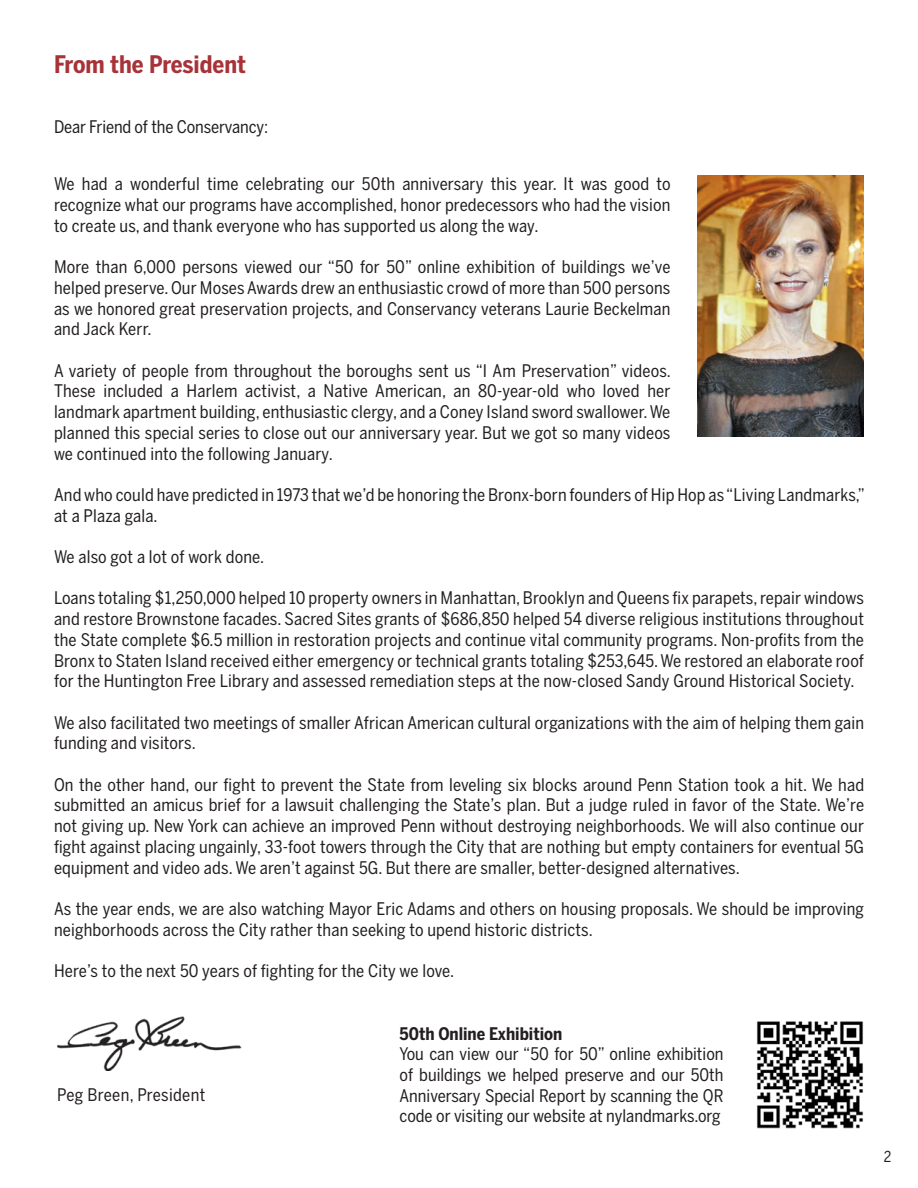
<style>
.page{position:relative;width:918px;height:1188px;background:#fff}
.page>*{position:absolute;margin:0;border:0;box-sizing:border-box;transform-origin:0 0}
.t1{font:700 24px "Benton Sans Cond";color:#a73339}
.t2{font:17.25px/20.7px "Benton Sans Cond";letter-spacing:.01em;color:#231f20;text-align:justify}
.t3{font:700 17.25px "Benton Sans Cond";color:#231f20}
.t4{font:15px "Benton Sans Cond";color:#231f20}
</style>
<div class="page">
<img style="left:698px;top:176px;width:166px;height:260px">
<img style="left:57px;top:1016px;width:185px;height:55px">
<img style="left:757px;top:1021px;width:106px;height:108px">
<p class="t1" style="left:54px;top:50px;width:194px">From the President</p>
<p class="t2" style="left:54px;top:116px;width:216px">Dear Friend of the Conservancy:</p>
<p class="t2" style="left:54px;top:174px;width:618px">We had a wonderful time celebrating our 50th anniversary this year. It was good to recognize what our programs have accomplished, honor predecessors who had the vision to create us, and thank everyone who has supported us along the way.</p>
<p class="t2" style="left:54px;top:257px;width:618px">More than 6,000 persons viewed our “50 for 50” online exhibition of buildings we’ve helped preserve. Our Moses Awards drew an enthusiastic crowd of more than 500 persons as we honored great preservation projects, and Conservancy veterans Laurie Beckelman and Jack Kerr.</p>
<p class="t2" style="left:54px;top:360px;width:619px">A variety of people from throughout the boroughs sent us “I Am Preservation” videos.<br>These included a Harlem activist, a Native American, an 80-year-old who loved her landmark apartment building, enthusiastic clergy, and a Coney Island sword swallower. We planned this special series to close out our anniversary year. But we got so many videos we continued into the following January.</p>
<p class="t2" style="left:54px;top:484px;width:812px">And who could have predicted in 1973 that we’d be honoring the Bronx-born founders of Hip Hop as “Living Landmarks,” at a Plaza gala.</p>
<p class="t2" style="left:54px;top:546px;width:212px">We also got a lot of work done.</p>
<p class="t2" style="left:54px;top:588px;width:812px">Loans totaling $1,250,000 helped 10 property owners in Manhattan, Brooklyn and Queens fix parapets, repair windows and restore Brownstone facades. Sacred Sites grants of $686,850 helped 54 diverse religious institutions throughout the State complete $6.5 million in restoration projects and continue vital community programs. Non-profits from the Bronx to Staten Island received either emergency or technical grants totaling $253,645. We restored an elaborate roof for the Huntington Free Library and assessed remediation steps at the now-closed Sandy Ground Historical Society.</p>
<p class="t2" style="left:54px;top:712px;width:812px">We also facilitated two meetings of smaller African American cultural organizations with the aim of helping them gain funding and visitors.</p>
<p class="t2" style="left:54px;top:774px;width:812px">On the other hand, our fight to prevent the State from leveling six blocks around Penn Station took a hit. We had submitted an amicus brief for a lawsuit challenging the State’s plan. But a judge ruled in favor of the State. We’re not giving up. New York can achieve an improved Penn without destroying neighborhoods. We will also continue our fight against placing ungainly, 33-foot towers through the City that are nothing but empty containers for eventual 5G equipment and video ads. We aren’t against 5G. But there are smaller, better-designed alternatives.</p>
<p class="t2" style="left:54px;top:898px;width:812px">As the year ends, we are also watching Mayor Eric Adams and others on housing proposals. We should be improving neighborhoods across the City rather than seeking to upend historic districts.</p>
<p class="t2" style="left:54px;top:960px;width:402px">Here’s to the next 50 years of fighting for the City we love.</p>
<p class="t2" style="left:57px;top:1084px;width:150px">Peg Breen, President</p>
<p class="t3" style="left:400px;top:1023px;width:164px">50th Online Exhibition</p>
<p class="t2" style="left:400px;top:1044px;width:325px">You can view our “50 for 50” online exhibition of buildings we helped preserve and our 50th Anniversary Special Report by scanning the QR code or visiting our website at nylandmarks.org</p>
<p class="t4" style="left:884px;top:1148px;width:9px">2</p>
</div>
